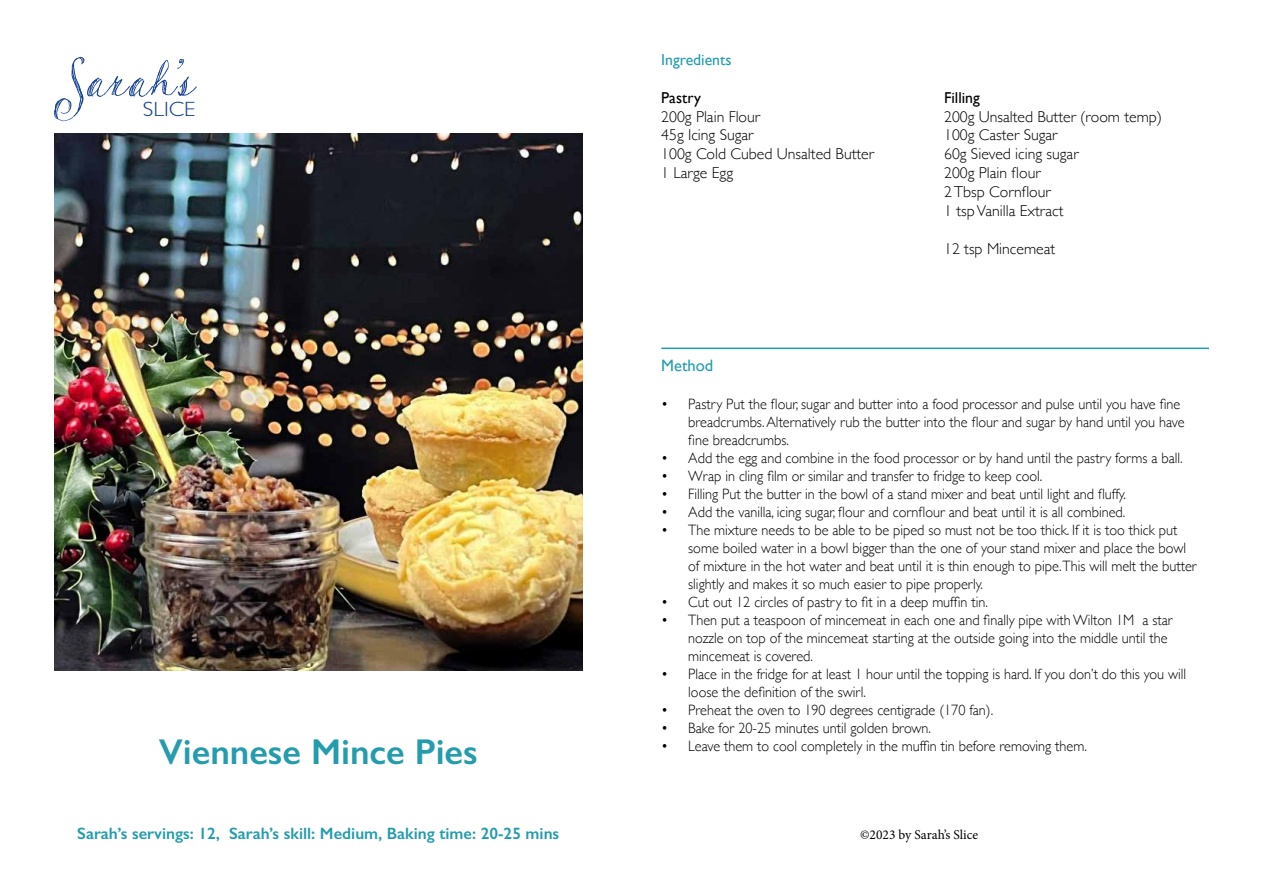
<style>
.page{position:relative;width:1263px;height:893px;background:#fff}
.page>*{position:absolute;margin:0;border:0;box-sizing:border-box;transform-origin:0 0}
.t1{font:600 36px "Gill Sans";color:#249cad}
.t2{font:300 20.7px "Gill Sans";color:#164194;scale:1.09 1}
.t3{font:600 16.5px "Gill Sans";color:#249cad}
.t4{font:16.5px "Gill Sans";color:#249cad}
.t5{font:300 15.75px/18.9px "Gill Sans";color:#000}
.t6{font:15.75px "Gill Sans";color:#000}
.t7{font:15.75px "Gill Sans";color:#249cad}
.t8{font:300 15px/18px "Gill Sans";color:#000;scale:.95 1}
.t9{font:13.5px "Minion Pro";color:#000}
</style>
<div class="page">
<img style="left:54px;top:134px;width:529px;height:537px">
<svg style="left:54px;top:57px;width:143px;height:64px"></svg>
<hr style="left:661px;top:348px;width:548px;height:1px;background:#249cad">
<h2 class="t2" style="left:143px;top:93px;width:50px">SLICE</h2>
<h1 class="t1" style="left:159px;top:730px;width:320px">Viennese Mince Pies</h1>
<p class="t3" style="left:77px;top:824px;width:483px">Sarah’s servings: 12, Sarah’s skill: Medium, Baking time: 20-25 mins</p>
<p class="t7" style="left:661px;top:50px;width:72px">Ingredients</p>
<p class="t6" style="left:661px;top:88px;width:41px">Pastry</p>
<p class="t5" style="left:661px;top:106px;width:214px">200g Plain Flour<br>45g Icing Sugar<br>100g Cold Cubed Unsalted Butter<br>1 Large Egg</p>
<p class="t6" style="left:944px;top:88px;width:37px">Filling</p>
<p class="t5" style="left:944px;top:106px;width:219px">200g Unsalted Butter (room temp)<br>100g Caster Sugar<br>60g Sieved icing sugar<br>200g Plain flour<br>2 Tbsp Cornflour<br>1 tsp Vanilla Extract</p>
<p class="t5" style="left:944px;top:239px;width:113px">12 tsp Mincemeat</p>
<p class="t4" style="left:661px;top:355px;width:54px">Method</p>
<p class="t8" style="left:688px;top:394px;width:524px;text-indent:-27px">• Pastry Put the flour, sugar and butter into a food processor and pulse until you have fine breadcrumbs. Alternatively rub the butter into the flour and sugar by hand until you have fine breadcrumbs.</p>
<p class="t8" style="left:661px;top:448px;width:550px">• Add the egg and combine in the food processor or by hand until the pastry forms a ball.</p>
<p class="t8" style="left:661px;top:466px;width:403px">• Wrap in cling film or similar and transfer to fridge to keep cool.</p>
<p class="t8" style="left:661px;top:484px;width:491px">• Filling Put the butter in the bowl of a stand mixer and beat until light and fluffy.</p>
<p class="t8" style="left:661px;top:502px;width:490px">• Add the vanilla, icing sugar, flour and cornflour and beat until it is all combined.</p>
<p class="t8" style="left:688px;top:520px;width:537px;text-indent:-27px">• The mixture needs to be able to be piped so must not be too thick. If it is too thick put some boiled water in a bowl bigger than the one of your stand mixer and place the bowl of mixture in the hot water and beat until it is thin enough to pipe.This will melt the butter slightly and makes it so much easier to pipe properly.</p>
<p class="t8" style="left:661px;top:592px;width:345px">• Cut out 12 circles of pastry to fit in a deep muffin tin.</p>
<p class="t8" style="left:688px;top:610px;width:511px;text-indent:-27px">• Then put a teaspoon of mincemeat in each one and finally pipe with Wilton 1M a star nozzle on top of the mincemeat starting at the outside going into the middle until the mincemeat is covered.</p>
<p class="t8" style="left:688px;top:664px;width:526px;text-indent:-27px">• Place in the fridge for at least 1 hour until the topping is hard. If you don’t do this you will loose the definition of the swirl.</p>
<p class="t8" style="left:661px;top:700px;width:351px">• Preheat the oven to 190 degrees centigrade (170 fan).</p>
<p class="t8" style="left:661px;top:718px;width:286px">• Bake for 20-25 minutes until golden brown.</p>
<p class="t8" style="left:661px;top:736px;width:449px">• Leave them to cool completely in the muffin tin before removing them.</p>
<p class="t9" style="left:860px;top:825px;width:120px">©2023 by Sarah’s Slice</p>
</div>
